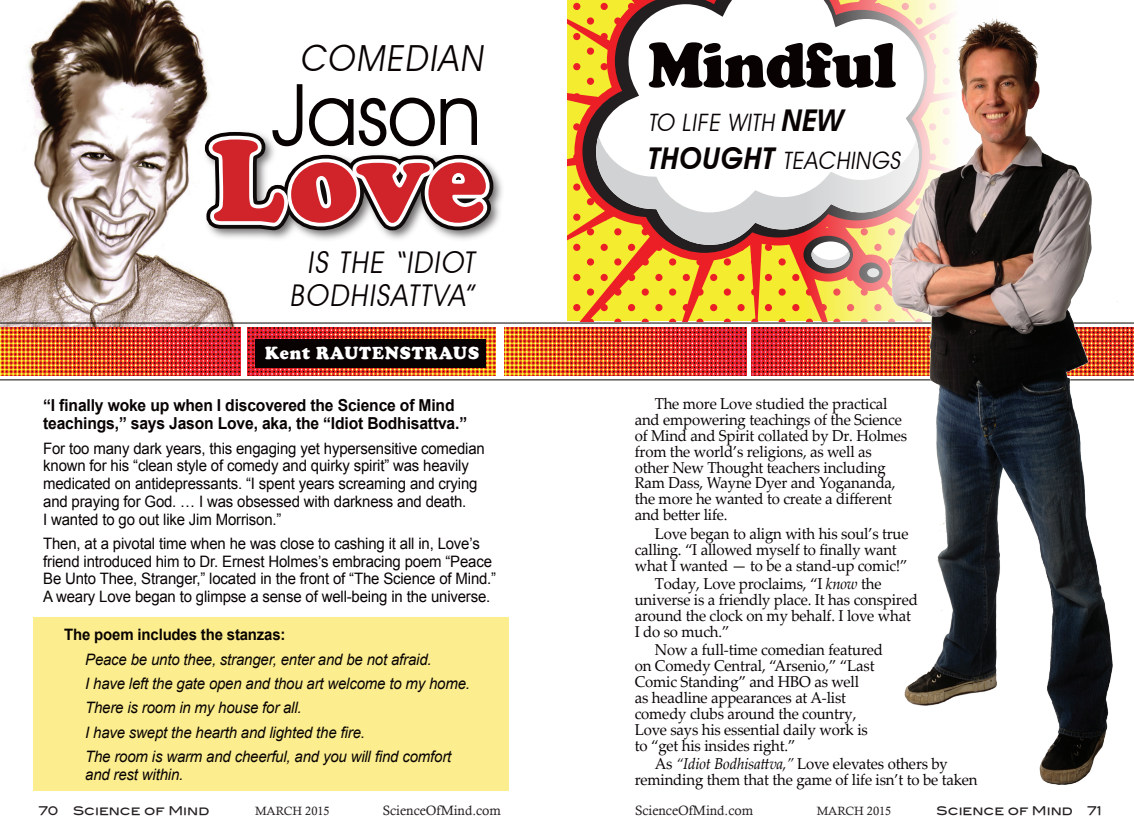
<style>
.page{position:relative;width:1134px;height:837px;background:#fff}
.page>*{position:absolute;margin:0;border:0;box-sizing:border-box;transform-origin:0 0}
.DAILY_body_text{font:900 120.75px "Cooper";color:#d1232a;scale:.95 1}
.DAILY_body_text-2{font:85.5px "Avant Garde IT Cby BT";letter-spacing:-.01em;color:#080302;scale:.95 1}
.DAILY_body_text-3{font:900 66px "Cooper";letter-spacing:-.01em;color:#080302;scale:.95 1}
.DAILY_body_text-4{font:36px "Avant Garde IT Cby BT";color:#080302;scale:.95 1}
.DAILY_body_text-5{font:30px/33px "Avant Garde IT Cby BT";color:#080302;text-align:center;scale:.95 1}
.DAILY_body_text-6{font:24px/37.5px "Avant Garde IT Cby BT";color:#080302;scale:.95 1}
.DAILY_body_text-7{font:900 18px "Cooper";letter-spacing:.05em;color:#fff;scale:.95 1}
.DAILY_body_text-8{font:700 16.5px/18.8px "Arial";letter-spacing:-.01em;color:#080302;scale:.95 1}
.DAILY_body_text-9{font:15.75px/15.9px "Palatino Linotype";letter-spacing:-.01em;color:#080302;scale:.95 1}
.DAILY_body_text-10{font:15.75px/17.7px "Arial";letter-spacing:-.01em;color:#080302;scale:.95 1}
.DAILY_body_text-11{font:italic 15.75px/17.7px "Arial";letter-spacing:-.01em;color:#080302;scale:.95 1}
.DAILY_body_text-12{font:700 15.75px "Arial";letter-spacing:-.01em;color:#080302;scale:.95 1}
.t1{font:13.5px "Calisto";color:#231f20}
.t2{font:12px "Blair Md ITCTT Medium";color:#231f20}
.t3{font:12px "Calisto";color:#231f20}
.s1{font-weight:600;font-style:italic;font-size:30px}
.s2{font-style:italic}
</style>
<div class="page">
<div style="left:33px;top:617px;width:476px;height:174px;background:#fcee8e"></div>
<svg style="left:567px;top:0;width:386px;height:321px"></svg>
<img style="left:0;top:0;width:249px;height:328px">
<img style="left:0;top:328px;width:241px;height:47px">
<img style="left:247px;top:328px;width:249px;height:47px">
<img style="left:504px;top:328px;width:242px;height:47px">
<img style="left:752px;top:328px;width:140px;height:47px">
<img style="left:1125px;top:328px;width:9px;height:47px">
<hr style="left:0;top:323px;width:1134px;height:1px;background:#080302">
<hr style="left:0;top:380px;width:1134px;height:1px;background:#080302">
<div style="left:256px;top:339px;width:230px;height:28px;background:#080302"></div>
<svg style="left:193px;top:122px;width:309px;height:120px"></svg>
<img style="left:892px;top:17px;width:233px;height:768px">
<p class="DAILY_body_text-4" style="left:300px;top:37px;width:200px">COMEDIAN</p>
<p class="DAILY_body_text-2" style="left:271px;top:63px;width:223px">Jason</p>
<p class="DAILY_body_text" style="left:211px;top:110px;width:292px">Love</p>
<p class="DAILY_body_text-5" style="left:290px;top:246px;width:201px">IS THE “IDIOT<br>BODHISATTVA”</p>
<p class="DAILY_body_text-7" style="left:265px;top:343px;width:227px">Kent RAUTENSTRAUS</p>
<p class="DAILY_body_text-8" style="left:43px;top:396px;width:448px">“I finally woke up when I discovered the Science of Mind teachings,” says Jason Love, aka, the “Idiot Bodhisattva.”</p>
<p class="DAILY_body_text-10" style="left:43px;top:440px;width:466px">For too many dark years, this engaging yet hypersensitive comedian known for his “clean style of comedy and quirky spirit” was heavily medicated on antidepressants. “I spent years screaming and crying and praying for God. … I was obsessed with darkness and death.<br>I wanted to go out like Jim Morrison.”</p>
<p class="DAILY_body_text-10" style="left:43px;top:535px;width:478px">Then, at a pivotal time when he was close to cashing it all in, Love’s friend introduced him to Dr. Ernest Holmes’s embracing poem “Peace Be Unto Thee, Stranger,” located in the front of “The Science of Mind.” A weary Love began to glimpse a sense of well-being in the universe.</p>
<p class="DAILY_body_text-12" style="left:64px;top:624px;width:235px">The poem includes the stanzas:</p>
<p class="DAILY_body_text-11" style="left:85px;top:650px;width:366px">Peace be unto thee, stranger, enter and be not afraid.</p>
<p class="DAILY_body_text-11" style="left:85px;top:675px;width:407px">I have left the gate open and thou art welcome to my home.</p>
<p class="DAILY_body_text-11" style="left:85px;top:699px;width:229px">There is room in my house for all.</p>
<p class="DAILY_body_text-11" style="left:85px;top:724px;width:296px">I have swept the hearth and lighted the fire.</p>
<p class="DAILY_body_text-11" style="left:85px;top:748px;width:387px">The room is warm and cheerful, and you will find comfort and rest within.</p>
<p class="DAILY_body_text-3" style="left:648px;top:26px;width:263px">Mindful</p>
<p class="DAILY_body_text-6" style="left:648px;top:104px;width:271px">TO LIFE WITH <span class="s1">NE W<br>THO UGH T</span> TEACHINGS</p>
<p class="DAILY_body_text-9" style="left:635px;top:395px;width:288px;text-indent:20px">The more Love studied the practical and empowering teachings of the Science of Mind and Spirit collated by Dr. Holmes from the world’s religions, as well as other New Thought teachers including Ram Dass, Wayne Dyer and Yogananda, the more he wanted to create a different and better life.</p>
<p class="DAILY_body_text-9" style="left:635px;top:525px;width:290px;text-indent:20px">Love began to align with his soul’s true calling. “I allowed myself to finally want what I wanted — to be a stand-up comic!”</p>
<p class="DAILY_body_text-9" style="left:635px;top:575px;width:299px;text-indent:20px">Today, Love proclaims, “I <span class="s2">know</span> the universe is a friendly place. It has conspired around the clock on my behalf. I love what I do so much.”</p>
<p class="DAILY_body_text-9" style="left:635px;top:641px;width:263px;text-indent:20px">Now a full-time comedian featured on Comedy Central, “Arsenio,” “Last Comic Standing” and HBO as well<br>as headline appearances at A-list comedy clubs around the country, Love says his essential daily work is to “get his insides right.”</p>
<p class="DAILY_body_text-9" style="left:635px;top:755px;width:362px;text-indent:20px">As <span class="s2">“Idiot Bodhisattva,”</span> Love elevates others by reminding them that the game of life isn’t to be taken</p>
<p class="t2" style="left:39px;top:804px;width:172px">70 Science of Mind</p>
<p class="t3" style="left:255px;top:804px;width:76px">MARCH 2015</p>
<p class="t1" style="left:383px;top:803px;width:120px">ScienceOfMind.com</p>
<p class="t1" style="left:635px;top:803px;width:120px">ScienceOfMind.com</p>
<p class="t3" style="left:817px;top:804px;width:76px">MARCH 2015</p>
<p class="t2" style="left:937px;top:804px;width:166px">Science of Mind 71</p>
</div>
